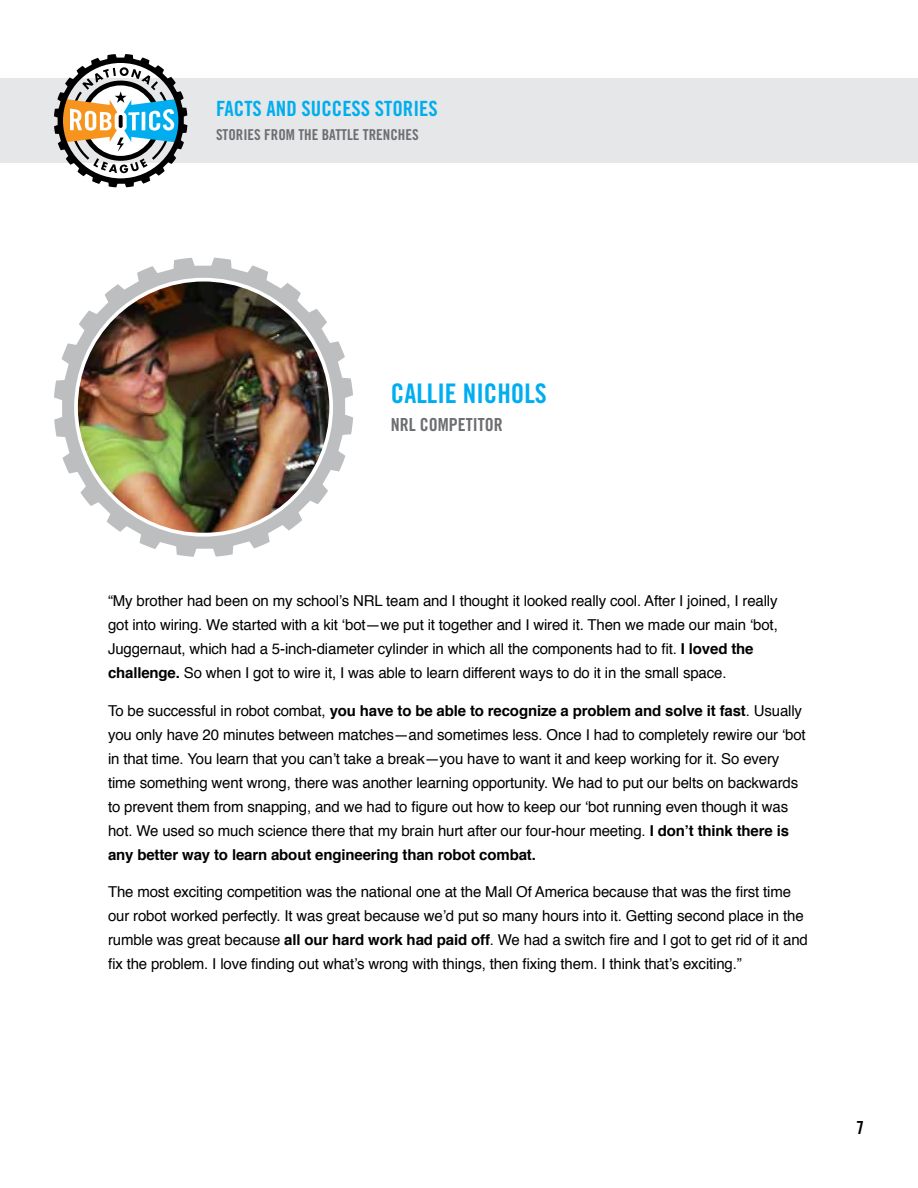
<style>
.page{position:relative;width:918px;height:1188px;background:#fff}
.page>*{position:absolute;margin:0;border:0;box-sizing:border-box;transform-origin:0 0}
.t1{font:27px "Trade Gothic LT Std Bd Cn 20";color:#00aeef}
.t2{font:21px "Trade Gothic LT Std Bd Cn 20";color:#00aeef}
.t3{font:18px "Trade Gothic LT Std Bd Cn 20";color:#6d6e71}
.t4{font:18px "Trade Gothic LT Std Bd Cn 20";color:#000}
.t5{font:15px/24px "Helvetica";letter-spacing:-.01em;color:#000}
.t6{font:15px "Trade Gothic LT Std Bd Cn 20";color:#6d6e71}
.s1{font-weight:700}
</style>
<div class="page">
<img style="left:54px;top:258px;width:299px;height:299px">
<div style="left:0;top:79px;width:918px;height:84px;background:#e6e7e8"></div>
<svg style="left:54px;top:54px;width:133px;height:133px"></svg>
<h2 class="t2" style="left:216px;top:96px;width:223px">FACTS AND SUCCESS STORIES</h2>
<p class="t6" style="left:216px;top:126px;width:204px">STORIES FROM THE BATTLE TRENCHES</p>
<h1 class="t1" style="left:391px;top:377px;width:157px">CALLIE NICHOLS</h1>
<p class="t3" style="left:391px;top:414px;width:113px">NRL COMPETITOR</p>
<p class="t5" style="left:108px;top:590px;width:671px">“My brother had been on my school’s NRL team and I thought it looked really cool. After I joined, I really got into wiring. We started with a kit ‘bot—we put it together and I wired it. Then we made our main ‘bot, Juggernaut, which had a 5-inch-diameter cylinder in which all the components had to fit. <span class="s1">I loved the challenge.</span> So when I got to wire it, I was able to learn different ways to do it in the small space.</p>
<p class="t5" style="left:108px;top:699px;width:699px">To be successful in robot combat, <span class="s1">you have to be able to recognize a problem and solve it fast</span>. Usually you only have 20 minutes between matches—and sometimes less. Once I had to completely rewire our ‘bot in that time. You learn that you can’t take a break—you have to want it and keep working for it. So every time something went wrong, there was another learning opportunity. We had to put our belts on backwards to prevent them from snapping, and we had to figure out how to keep our ‘bot running even though it was hot. We used so much science there that my brain hurt after our four-hour meeting. <span class="s1">I don’t think there is any better way to learn about engineering than robot combat.</span></p>
<p class="t5" style="left:108px;top:881px;width:701px">The most exciting competition was the national one at the Mall Of America because that was the first time our robot worked perfectly. It was great because we’d put so many hours into it. Getting second place in the rumble was great because <span class="s1">all our hard work had paid off</span>. We had a switch fire and I got to get rid of it and fix the problem. I love finding out what’s wrong with things, then fixing them. I think that’s exciting.”</p>
<p class="t4" style="left:856px;top:1117px;width:9px">7</p>
</div>
